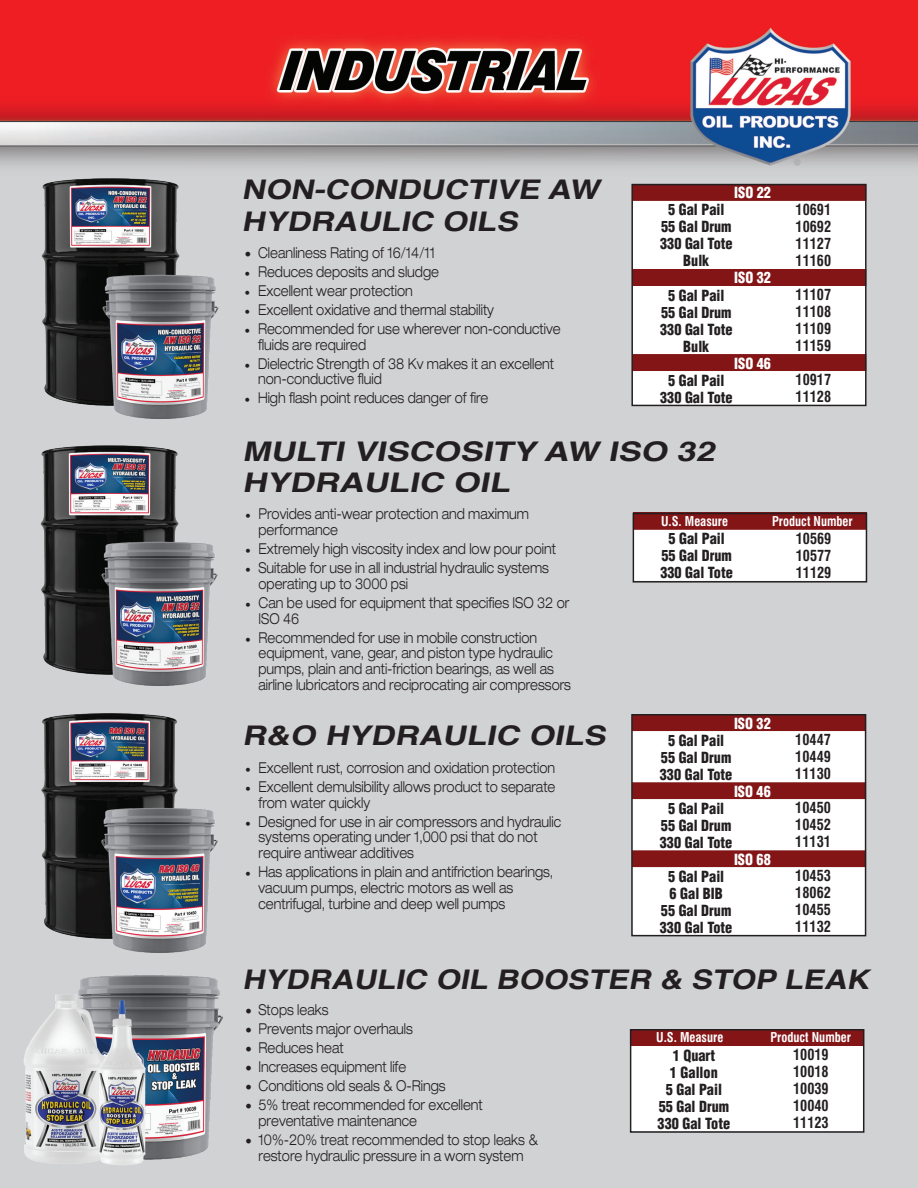
<style>
.page{position:relative;width:918px;height:1188px;background:#fff}
.page>*{position:absolute;margin:0;border:0;box-sizing:border-box;transform-origin:0 0}
.t1{font:italic 700 27px/31.5px "Helvetica";color:#231f20;scale:1.26 1}
.t2{font:italic 700 27px/31.5px "Helvetica";color:#231f20;scale:1.2 1}
.t3{font:italic 700 27px "Helvetica";color:#231f20;scale:1.16 1}
.t4{font:italic 700 27px "Helvetica";color:#231f20;scale:1.22 1}
.t5{font:300 expanded 15px/15.8px "Helvetica Neue";color:#231f20;scale:.81 1}
.t6{font:900 condensed 15px "Helvetica";color:#231f20;scale:.95 1}
.t7{font:700 condensed 15px "Swiss 721 BT";color:#231f20;scale:.95 1}
.t8{font:900 condensed 15px "Helvetica";color:#fff;scale:.95 1}
.t9{font:700 condensed 13.2px "Swiss 721 BT";color:#fff;scale:.95 1}
.s1{font-family:"Minion Pro";font-weight:400;font-stretch:normal;font-size:18px}
.s2{font-family:"Minion Pro";font-weight:400;font-stretch:normal}
</style>
<div class="page">
<img style="left:0;top:0;width:918px;height:1188px">
<div style="left:634px;top:717px;width:229px;height:14px;background:#831517"></div>
<svg style="left:634px;top:731px;width:229px;height:202px"></svg>
<div style="left:631px;top:714px;width:235px;height:222px;border:2px solid #231f20"></div>
<img style="left:27px;top:705px;width:172px;height:240px">
<img style="left:95px;top:800px;width:135px;height:157px">
<svg style="left:634px;top:187px;width:230px;height:14px;background:#831618"></svg>
<svg style="left:634px;top:201px;width:230px;height:202px"></svg>
<div style="left:631px;top:184px;width:236px;height:222px;border:2px solid #231f20"></div>
<img style="left:36px;top:170px;width:149px;height:241px">
<img style="left:99px;top:267px;width:122px;height:156px">
<div style="left:633px;top:513px;width:234px;height:17px;background:#831517"></div>
<svg style="left:636px;top:530px;width:228px;height:50px"></svg>
<div style="left:633px;top:513px;width:234px;height:70px;border:2px solid #231f20"></div>
<img style="left:34px;top:437px;width:151px;height:243px">
<img style="left:98px;top:534px;width:123px;height:157px">
<div style="left:630px;top:1029px;width:234px;height:17px;background:#831517"></div>
<svg style="left:633px;top:1046px;width:228px;height:84px"></svg>
<div style="left:630px;top:1029px;width:234px;height:104px;border:2px solid #231f20"></div>
<img style="left:73px;top:966px;width:152px;height:198px">
<img style="left:13px;top:990px;width:106px;height:179px">
<img style="left:92px;top:995px;width:61px;height:175px">
<h1 class="t2" style="left:242px;top:174px;width:306px">NON-CONDUCTIVE AW<br>HYDRAULIC OILS</h1>
<p class="t5" style="left:245px;top:245px;width:237px"><span class="s1">•</span> Cleanliness Rating of 16/14/11</p>
<p class="t5" style="left:245px;top:264px;width:242px"><span class="s2">•</span> Reduces deposits and sludge</p>
<p class="t5" style="left:245px;top:283px;width:209px"><span class="s2">•</span> Excellent wear protection</p>
<p class="t5" style="left:245px;top:302px;width:309px"><span class="s2">•</span> Excellent oxidative and thermal stability</p>
<p class="t5" style="left:258px;top:321px;width:375px;text-indent:-14px"><span class="s2">•</span> Recommended for use wherever non-conductive fluids are required</p>
<p class="t5" style="left:258px;top:355px;width:367px;text-indent:-14px"><span class="s2">•</span> Dielectric Strength of 38 Kv makes it an excellent non-conductive fluid</p>
<p class="t5" style="left:245px;top:390px;width:303px"><span class="s2">•</span> High flash point reduces danger of fire</p>
<h1 class="t1" style="left:242px;top:436px;width:383px">MULTIVISCOSITY AW ISO 32<br>HYDRAULIC OIL</h1>
<p class="t6" style="left:669px;top:529px;width:61px">5 Gal Pail</p>
<p class="t7" style="left:796px;top:530px;width:39px">10569</p>
<p class="t6" style="left:661px;top:546px;width:76px">55 Gal Drum</p>
<p class="t7" style="left:796px;top:547px;width:39px">10577</p>
<p class="t6" style="left:660px;top:563px;width:78px">330 Gal Tote</p>
<p class="t7" style="left:796px;top:564px;width:39px">11129</p>
<p class="t8" style="left:734px;top:183px;width:40px">ISO 22</p>
<p class="t6" style="left:668px;top:200px;width:61px">5 Gal Pail</p>
<p class="t7" style="left:796px;top:201px;width:39px">10691</p>
<p class="t6" style="left:661px;top:217px;width:76px">55 Gal Drum</p>
<p class="t7" style="left:796px;top:218px;width:39px">10692</p>
<p class="t6" style="left:660px;top:234px;width:78px">330 Gal Tote</p>
<p class="t7" style="left:796px;top:235px;width:39px">11127</p>
<p class="t6" style="left:683px;top:251px;width:29px">Bulk</p>
<p class="t7" style="left:796px;top:252px;width:39px">11160</p>
<p class="t8" style="left:734px;top:268px;width:40px">ISO 32</p>
<p class="t6" style="left:668px;top:286px;width:61px">5 Gal Pail</p>
<p class="t7" style="left:796px;top:286px;width:39px">11107</p>
<p class="t6" style="left:661px;top:303px;width:76px">55 Gal Drum</p>
<p class="t7" style="left:796px;top:303px;width:39px">11108</p>
<p class="t6" style="left:660px;top:320px;width:78px">330 Gal Tote</p>
<p class="t7" style="left:796px;top:320px;width:39px">11109</p>
<p class="t6" style="left:683px;top:337px;width:29px">Bulk</p>
<p class="t7" style="left:796px;top:337px;width:39px">11159</p>
<p class="t8" style="left:734px;top:354px;width:40px">ISO 46</p>
<p class="t6" style="left:668px;top:371px;width:61px">5 Gal Pail</p>
<p class="t7" style="left:796px;top:371px;width:39px">10917</p>
<p class="t6" style="left:660px;top:388px;width:78px">330 Gal Tote</p>
<p class="t7" style="left:796px;top:388px;width:39px">11128</p>
<p class="t5" style="left:259px;top:506px;width:335px;text-indent:-14px"><span class="s2">•</span> Provides anti-wear protection and maximum performance</p>
<p class="t5" style="left:245px;top:541px;width:385px"><span class="s2">•</span> Extremely high viscosity index and low pour point</p>
<p class="t5" style="left:259px;top:560px;width:360px;text-indent:-14px"><span class="s2">•</span> Suitable for use in all industrial hydraulic systems operating up to 3000 psi</p>
<p class="t5" style="left:259px;top:594px;width:385px;text-indent:-14px"><span class="s2">•</span> Can be used for equipment that specifies ISO 32 or<br>ISO 46</p>
<p class="t5" style="left:259px;top:629px;width:387px;text-indent:-14px"><span class="s2">•</span> Recommended for use in mobile construction equipment, vane, gear, and piston type hydraulic pumps, plain and anti-friction bearings, as well as airline lubricators and reciprocating air compressors</p>
<p class="t9" style="left:661px;top:513px;width:72px">U.S. Measure</p>
<p class="t9" style="left:772px;top:513px;width:86px">Product Number</p>
<h1 class="t4" style="left:242px;top:714px;width:306px">R&amp;O HYDRAULIC OILS</h1>
<p class="t5" style="left:245px;top:759px;width:384px"><span class="s2">•</span> Excellent rust, corrosion and oxidation protection</p>
<p class="t5" style="left:259px;top:778px;width:368px;text-indent:-14px"><span class="s2">•</span> Excellent demulsibility allows product to separate from water quickly</p>
<p class="t5" style="left:259px;top:813px;width:375px;text-indent:-14px"><span class="s2">•</span> Designed for use in air compressors and hydraulic systems operating under 1,000 psi that do not require antiwear additives</p>
<p class="t5" style="left:259px;top:864px;width:365px;text-indent:-14px"><span class="s2">•</span> Has applications in plain and antifriction bearings, vacuum pumps, electric motors as well as centrifugal, turbine and deep well pumps</p>
<p class="t8" style="left:734px;top:714px;width:40px">ISO 32</p>
<p class="t6" style="left:668px;top:731px;width:61px">5 Gal Pail</p>
<p class="t7" style="left:795px;top:731px;width:39px">10447</p>
<p class="t6" style="left:661px;top:748px;width:76px">55 Gal Drum</p>
<p class="t7" style="left:795px;top:748px;width:39px">10449</p>
<p class="t6" style="left:660px;top:765px;width:78px">330 Gal Tote</p>
<p class="t7" style="left:795px;top:765px;width:39px">11130</p>
<p class="t8" style="left:734px;top:782px;width:40px">ISO 46</p>
<p class="t6" style="left:668px;top:799px;width:61px">5 Gal Pail</p>
<p class="t7" style="left:795px;top:799px;width:39px">10450</p>
<p class="t6" style="left:661px;top:816px;width:76px">55 Gal Drum</p>
<p class="t7" style="left:795px;top:816px;width:39px">10452</p>
<p class="t6" style="left:660px;top:833px;width:78px">330 Gal Tote</p>
<p class="t7" style="left:795px;top:833px;width:39px">11131</p>
<p class="t8" style="left:734px;top:850px;width:40px">ISO 68</p>
<p class="t6" style="left:668px;top:867px;width:61px">5 Gal Pail</p>
<p class="t7" style="left:795px;top:867px;width:39px">10453</p>
<p class="t6" style="left:670px;top:884px;width:57px">6 Gal BIB</p>
<p class="t7" style="left:795px;top:884px;width:39px">18062</p>
<p class="t6" style="left:661px;top:901px;width:76px">55 Gal Drum</p>
<p class="t7" style="left:795px;top:901px;width:39px">10455</p>
<p class="t6" style="left:660px;top:918px;width:78px">330 Gal Tote</p>
<p class="t7" style="left:795px;top:918px;width:39px">11132</p>
<h1 class="t3" style="left:242px;top:958px;width:549px">HYDRAULIC OIL BOOSTER &amp; STOP LEAK</h1>
<p class="t5" style="left:245px;top:1002px;width:105px"><span class="s1">•</span> Stops leaks</p>
<p class="t5" style="left:245px;top:1021px;width:209px"><span class="s1">•</span> Prevents major overhauls</p>
<p class="t5" style="left:245px;top:1040px;width:123px"><span class="s1">•</span> Reduces heat</p>
<p class="t5" style="left:245px;top:1059px;width:201px"><span class="s1">•</span> Increases equipment life</p>
<p class="t5" style="left:245px;top:1078px;width:249px"><span class="s1">•</span> Conditions old seals &amp; O-Rings</p>
<p class="t5" style="left:259px;top:1097px;width:278px;text-indent:-14px"><span class="s1">•</span> 5% treat recommended for excellent preventative maintenance</p>
<p class="t5" style="left:245px;top:1132px;width:363px;text-align:center"><span class="s1">•</span> 10%-20% treat recommended to stop leaks &amp; restore hydraulic pressure in a worn system</p>
<p class="t9" style="left:656px;top:1029px;width:72px">U.S. Measure</p>
<p class="t9" style="left:770px;top:1029px;width:86px">Product Number</p>
<p class="t6" style="left:673px;top:1046px;width:46px">1 Quart</p>
<p class="t7" style="left:793px;top:1046px;width:39px">10019</p>
<p class="t6" style="left:670px;top:1063px;width:52px">1 Gallon</p>
<p class="t7" style="left:793px;top:1063px;width:39px">10018</p>
<p class="t6" style="left:666px;top:1080px;width:61px">5 Gal Pail</p>
<p class="t7" style="left:793px;top:1080px;width:39px">10039</p>
<p class="t6" style="left:659px;top:1097px;width:76px">55 Gal Drum</p>
<p class="t7" style="left:793px;top:1097px;width:39px">10040</p>
<p class="t6" style="left:658px;top:1114px;width:78px">330 Gal Tote</p>
<p class="t7" style="left:793px;top:1114px;width:39px">11123</p>
</div>
